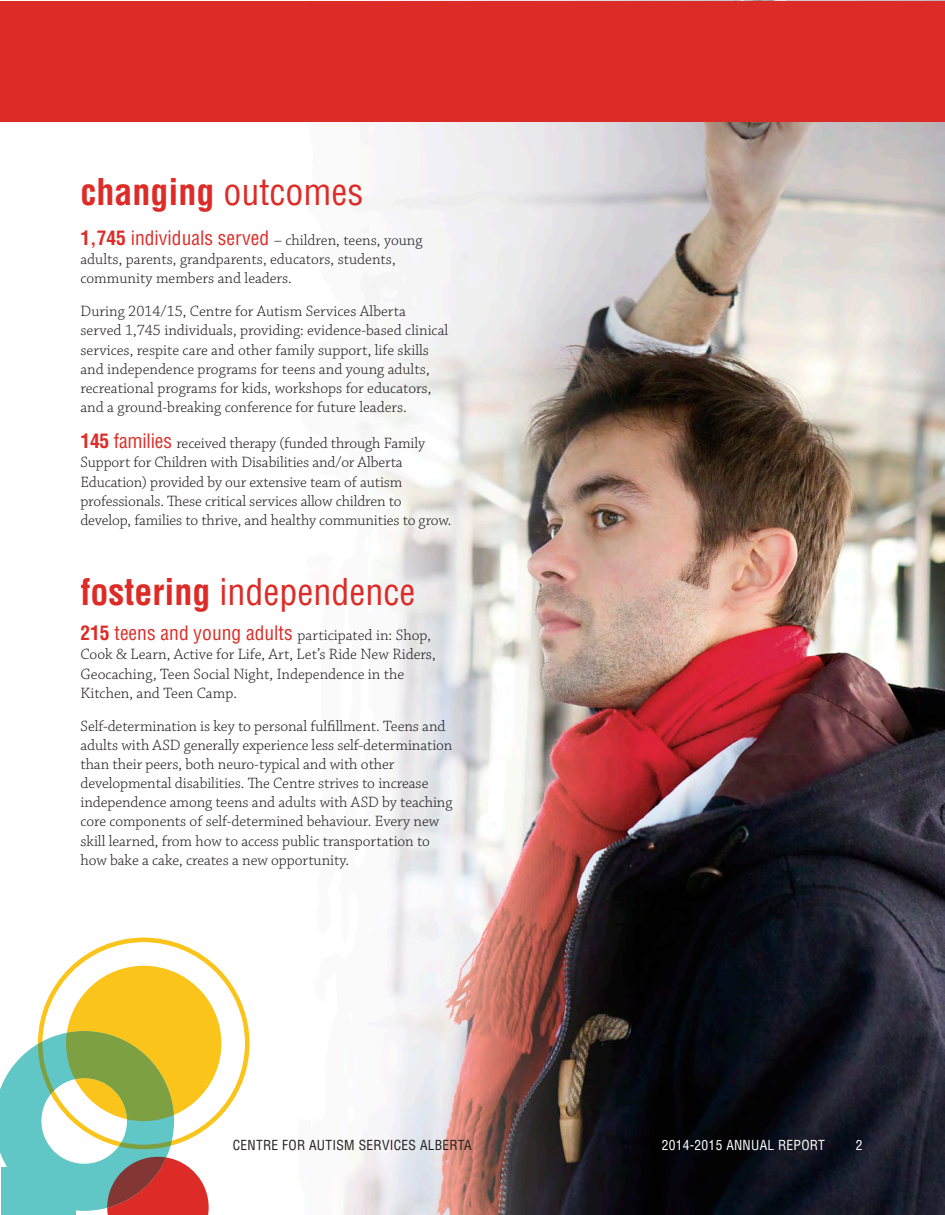
<style>
.page{position:relative;width:945px;height:1215px;background:#fff}
.page>*{position:absolute;margin:0;border:0;box-sizing:border-box;transform-origin:0 0}
.t1{font:condensed 36px "Helvetica";color:#dd2c27}
.t2{font:700 condensed 36px "Helvetica";color:#dd2c27}
.t3{font:300 15.75px/19px "Chaparral Pro";letter-spacing:-.005em;color:#231f20}
.t4{font:condensed 13.5px "Helvetica";letter-spacing:.02em;color:#231f20}
.t5{font:condensed 13.5px "Helvetica";letter-spacing:.02em;color:#fff}
.s1{font-weight:400}
.s2{font-family:"Helvetica";font-weight:700;font-stretch:condensed;font-size:19.5px;color:#dd2c27}
.s3{font-family:"Helvetica";font-weight:400;font-stretch:condensed;font-size:19.5px;color:#dd2c27}
.s4{font-weight:700}
</style>
<div class="page">
<img style="left:136px;top:0;width:809px;height:1215px">
<div style="left:0;top:1px;width:945px;height:121px;background:#dd2c27"></div>
<svg style="left:0;top:938px;width:250px;height:277px"></svg>
<h1 class="t2" style="left:80px;top:170px;width:284px">changing <span class="s1">outcomes</span></h1>
<p class="t3" style="left:80px;top:231px;width:344px"><span class="s2">1,745</span> <span class="s3">individuals served</span> – children, teens, young adults, parents, grandparents, educators, students, community members and leaders.</p>
<p class="t3" style="left:80px;top:303px;width:370px">During 2014/15, Centre for Autism Services Alberta served 1,745 individuals, providing: evidence-based clinical services, respite care and other family support, life skills and independence programs for teens and young adults, recreational programs for kids, workshops for educators, and a ground-breaking conference for future leaders.</p>
<p class="t3" style="left:80px;top:434px;width:373px"><span class="s2">145</span> <span class="s3">families</span> received therapy (funded through Family Support for Children with Disabilities and/or Alberta Education) provided by our extensive team of autism professionals. These critical services allow children to develop, families to thrive, and healthy communities to grow.</p>
<h1 class="t1" style="left:80px;top:569px;width:336px"><span class="s4">fostering</span> independence</h1>
<p class="t3" style="left:80px;top:626px;width:357px"><span class="s2">215</span> <span class="s3">teens and young adults</span> participated in: Shop, Cook &amp; Learn, Active for Life, Art, Let’s Ride New Riders, Geocaching, Teen Social Night, Independence in the Kitchen, and Teen Camp.</p>
<p class="t3" style="left:80px;top:717px;width:374px">Self-determination is key to personal fulfillment. Teens and adults with ASD generally experience less self-determination than their peers, both neuro-typical and with other developmental disabilities. The Centre strives to increase independence among teens and adults with ASD by teaching core components of self-determined behaviour. Every new skill learned, from how to access public transportation to how bake a cake, creates a new opportunity.</p>
<p class="t4" style="left:233px;top:1136px;width:240px">centre for autism services alberta</p>
<p class="t5" style="left:662px;top:1136px;width:165px">2014-2015 Annual Report</p>
<p class="t5" style="left:856px;top:1136px;width:8px">2</p>
</div>
